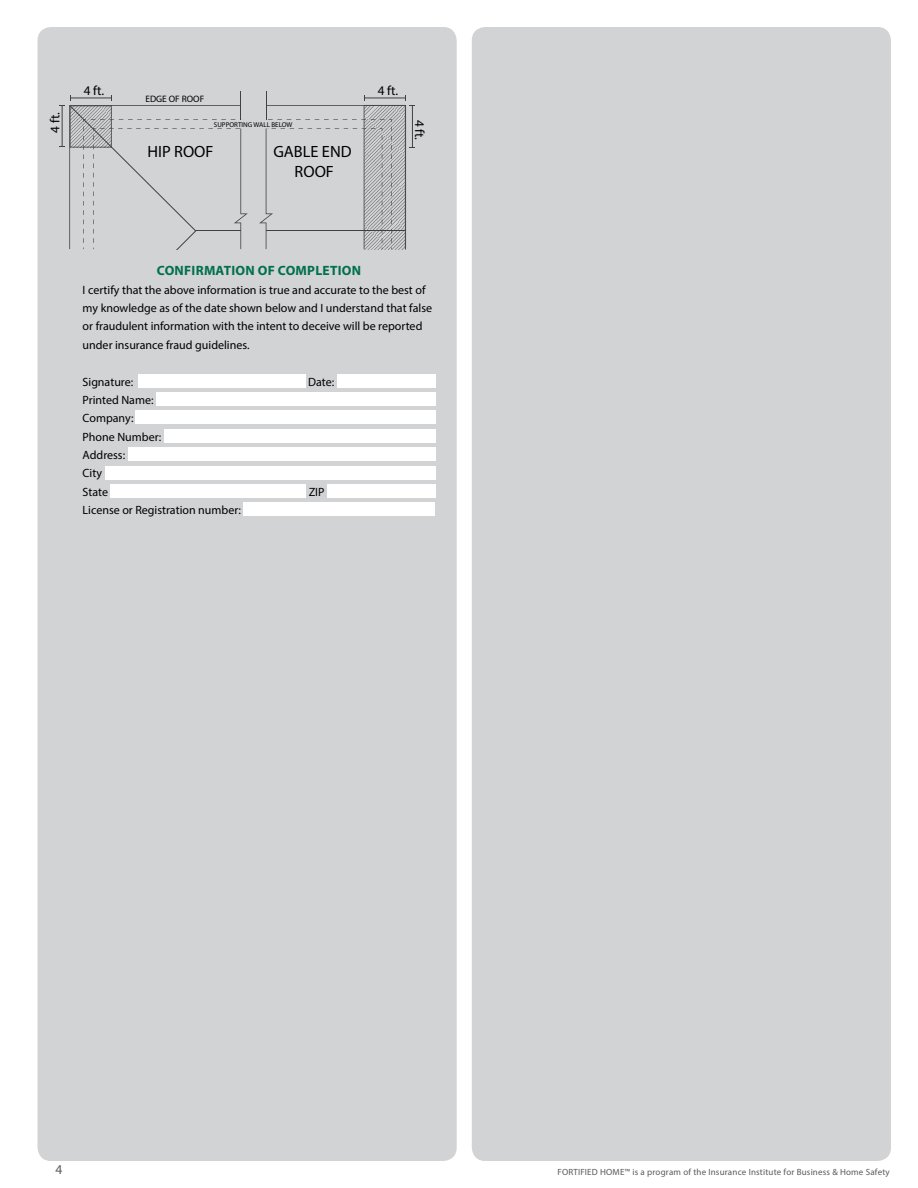
<style>
.page{position:relative;width:918px;height:1188px;background:#fff}
.page>*{position:absolute;margin:0;border:0;box-sizing:border-box;transform-origin:0 0}
.t1{font:16.35px/19.6px "Myriad Pro";color:#000;text-align:center}
.t2{font:700 13.5px "Myriad Pro";letter-spacing:.02em;color:#00704a}
.t3{font:13.5px "Myriad Pro";color:#58595b}
.t4{font:13.2px "Myriad Pro";color:#000}
.t5{font:12px/18.3px "Myriad Pro";color:#000}
.t6{font:9.3px "Myriad Pro";color:#000}
.t7{font:9px "Myriad Pro";letter-spacing:.02em;color:#58595b}
.t8{font:7.05px "Myriad Pro";color:#000}
</style>
<div class="page">
<div style="left:472px;top:27px;width:419px;height:1134px;background:#d1d3d4;border-radius:14px"></div>
<div style="left:38px;top:27px;width:419px;height:1134px;background:#d1d3d4;border-radius:14px"></div>
<svg style="left:259px;top:91px;width:156px;height:158px"></svg>
<svg style="left:60px;top:91px;width:188px;height:158px"></svg>
<div style="left:138px;top:374px;width:168px;height:14px;background:#fff"></div>
<div style="left:337px;top:374px;width:98px;height:14px;background:#fff"></div>
<div style="left:156px;top:392px;width:279px;height:14px;background:#fff"></div>
<div style="left:136px;top:411px;width:300px;height:13px;background:#fff"></div>
<div style="left:164px;top:429px;width:271px;height:14px;background:#fff"></div>
<div style="left:128px;top:447px;width:307px;height:14px;background:#fff"></div>
<div style="left:105px;top:466px;width:330px;height:14px;background:#fff"></div>
<div style="left:111px;top:484px;width:195px;height:14px;background:#fff"></div>
<div style="left:327px;top:484px;width:108px;height:14px;background:#fff"></div>
<div style="left:243px;top:502px;width:192px;height:14px;background:#fff"></div>
<p class="t4" style="left:84px;top:83px;width:22px">4 ft.</p>
<p class="t6" style="left:145px;top:93px;width:60px">EDGE OF ROOF</p>
<p class="t4" style="left:378px;top:83px;width:22px">4 ft.</p>
<p class="t4" style="left:47px;top:133px;width:22px;rotate:-90deg">4 ft.</p>
<p class="t4" style="left:428px;top:120px;width:22px;rotate:90deg">4 ft.</p>
<p class="t8" style="left:214px;top:120px;width:80px">SUPPORTING WALL BELOW</p>
<h1 class="t1" style="left:147px;top:141px;width:67px">HIP ROOF</h1>
<h1 class="t1" style="left:273px;top:141px;width:80px">GABLE END<br>ROOF</h1>
<p class="t2" style="left:157px;top:262px;width:206px">CONFIRMATION OF COMPLETION</p>
<p class="t5" style="left:83px;top:280px;width:351px">I certify that the above information is true and accurate to the best of my knowledge as of the date shown below and I understand that false or fraudulent information with the intent to deceive will be reported under insurance fraud guidelines.</p>
<p class="t5" style="left:83px;top:372px;width:52px">Signature:</p>
<p class="t5" style="left:308px;top:372px;width:28px">Date:</p>
<p class="t5" style="left:83px;top:391px;width:80px">Printed Name:<br>Company:<br>Phone Number:<br>Address:<br>City<br>State</p>
<p class="t5" style="left:309px;top:482px;width:17px">ZIP</p>
<p class="t5" style="left:83px;top:501px;width:160px">License or Registration number:</p>
<p class="t3" style="left:56px;top:1161px;width:8px">4</p>
<p class="t7" style="left:557px;top:1166px;width:334px">FORTIFIED HOME™ is a program of the Insurance Institute for Business &amp; Home Safety</p>
</div>
